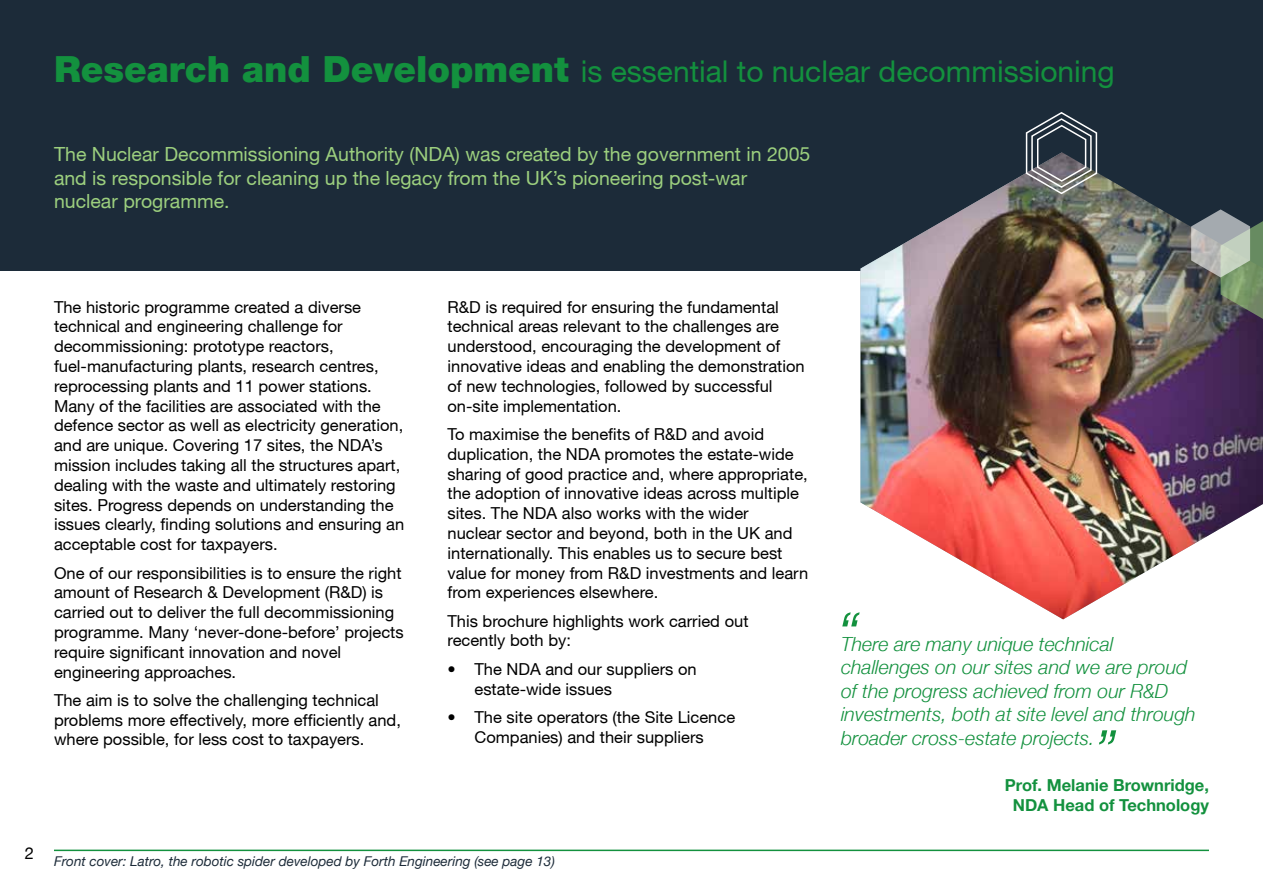
<style>
.page{position:relative;width:1263px;height:893px;background:#fff}
.page>*{position:absolute;margin:0;border:0;box-sizing:border-box;transform-origin:0 0}
.t1{font:italic 300 58.5px "Helvetica Neue";color:#13913e}
.t2{font:30px "Helvetica Neue";color:#13913e}
.t3{font:italic 300 19.5px/23.4px "Helvetica Neue";color:#13913e}
.t4{font:19.5px/23.4px "Helvetica Neue";color:#9ccf7e}
.t5{font:16.5px/19.8px "Helvetica Neue";color:#000}
.t6{font:700 16.5px/19.8px "Helvetica Neue";color:#13913e;text-align:center}
.t7{font:italic 13.5px "Helvetica Neue";color:#1c2b39}
.s1{font-weight:900;font-size:36px}
</style>
<div class="page">
<hr style="left:54px;top:850px;width:1155px;height:1px;background:#13913e">
<div style="left:0;top:0;width:1263px;height:270px;background:#1c2b39"></div>
<img style="left:860px;top:173px;width:403px;height:446px">
<img style="left:1061px;top:173px;width:202px;height:95px">
<svg style="left:1191px;top:209px;width:72px;height:110px;background:#7c887b"></svg>
<svg style="left:1025px;top:112px;width:73px;height:83px"></svg>
<h2 class="t2" style="left:54px;top:53px;width:1062px"><span class="s1">Research and Development</span> is essential to nuclear decommissioning</h2>
<p class="t4" style="left:54px;top:142px;width:758px">The Nuclear Decommissioning Authority (NDA) was created by the government in 2005 and is responsible for cleaning up the legacy from the UK’s pioneering post-war nuclear programme.</p>
<p class="t5" style="left:54px;top:297px;width:352px">The historic programme created a diverse technical and engineering challenge for decommissioning: prototype reactors, fuel-manufacturing plants, research centres, reprocessing plants and 11 power stations.<br>Many of the facilities are associated with the defence sector as well as electricity generation, and are unique. Covering 17 sites, the NDA’s mission includes taking all the structures apart, dealing with the waste and ultimately restoring sites. Progress depends on understanding the issues clearly, finding solutions and ensuring an acceptable cost for taxpayers.</p>
<p class="t5" style="left:54px;top:563px;width:351px">One of our responsibilities is to ensure the right amount of Research &amp; Development (R&amp;D) is carried out to deliver the full decommissioning programme. Many ‘never-done-before’ projects require significant innovation and novel engineering approaches.</p>
<p class="t5" style="left:54px;top:690px;width:348px">The aim is to solve the challenging technical problems more effectively, more efficiently and, where possible, for less cost to taxpayers.</p>
<p class="t5" style="left:447px;top:297px;width:359px">R&amp;D is required for ensuring the fundamental technical areas relevant to the challenges are understood, encouraging the development of innovative ideas and enabling the demonstration of new technologies, followed by successful on-site implementation.</p>
<p class="t5" style="left:447px;top:424px;width:362px">To maximise the benefits of R&amp;D and avoid duplication, the NDA promotes the estate-wide sharing of good practice and, where appropriate, the adoption of innovative ideas across multiple sites. The NDA also works with the wider<br>nuclear sector and beyond, both in the UK and internationally. This enables us to secure best value for money from R&amp;D investments and learn from experiences elsewhere.</p>
<p class="t5" style="left:447px;top:611px;width:303px">This brochure highlights work carried out recently both by:</p>
<p class="t5" style="left:474px;top:659px;width:224px;text-indent:-27px">• The NDA and our suppliers on estate-wide issues</p>
<p class="t5" style="left:447px;top:707px;width:289px;text-align:center">• The site operators (the Site Licence<br>Companies) and their suppliers</p>
<p class="t5" style="left:25px;top:843px;width:11px">2</p>
<p class="t7" style="left:54px;top:853px;width:502px">Front cover: Latro, the robotic spider developed by Forth Engineering (see page 13)</p>
<h1 class="t1" style="left:837px;top:598px;width:23px">“</h1>
<p class="t3" style="left:841px;top:632px;width:356px">There are many unique technical challenges on our sites and we are proud of the progress achieved from our R&amp;D investments, both at site level and through broader cross-estate projects.</p>
<h1 class="t1" style="left:1095px;top:716px;width:23px">”</h1>
<p class="t6" style="left:1005px;top:775px;width:206px">Prof. Melanie Brownridge,<br>NDA Head of Technology</p>
</div>
